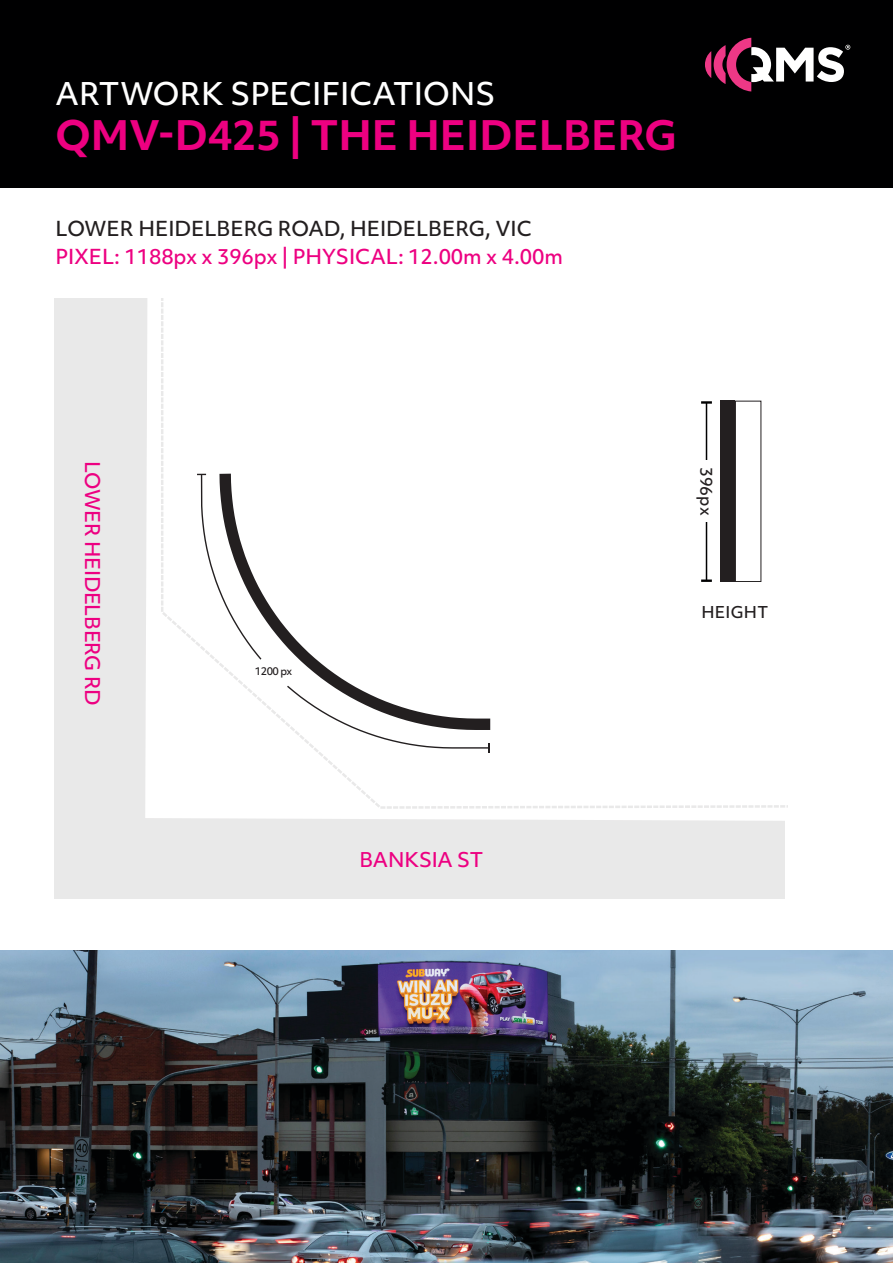
<style>
.page{position:relative;width:893px;height:1263px;background:#fff}
.page>*{position:absolute;margin:0;border:0;box-sizing:border-box;transform-origin:0 0}
.t1{font:700 39px "Objektiv Mk 1";color:#ed0081}
.t2{font:500 30px "Objektiv Mk 1";color:#fff}
.SITE_SPECS{font:500 19.8px "Objektiv Mk 1";color:#ed0081}
.SITE_ADDRESS{font:500 19.8px "Objektiv Mk 1";color:#231f20}
.Street_Name{font:500 19.5px "Objektiv Mk 1";letter-spacing:-.015em;color:#ed0081}
.SITE_ADDRESS-2{font:500 15.6px "Objektiv Mk 1";letter-spacing:.015em;color:#231f20}
.t3{font:500 10.2px "Objektiv Mk 1";letter-spacing:-.04em;color:#231f20}
</style>
<div class="page">
<div style="left:0;top:0;width:893px;height:187px;background:#000001"></div>
<svg style="left:705px;top:38px;width:145px;height:53px"></svg>
<div style="left:273px;top:819px;width:511px;height:79px;background:#e9e9e9"></div>
<svg style="left:55px;top:299px;width:218px;height:599px;background:#ebebeb"></svg>
<svg style="left:161px;top:299px;width:627px;height:510px"></svg>
<img style="left:0;top:950px;width:893px;height:313px">
<div style="left:720px;top:401px;width:15px;height:181px;background:#231f20"></div>
<hr style="left:706px;top:402px;width:1px;height:179px;background:#000001">
<svg style="left:701px;top:401px;width:11px;height:3px"></svg>
<svg style="left:701px;top:579px;width:11px;height:3px"></svg>
<div style="left:695px;top:461px;width:23px;height:61px;background:#fff"></div>
<div style="left:735px;top:401px;width:26px;height:181px;border:1px solid #231f20"></div>
<div style="left:701px;top:582px;width:67px;height:38px;background:#fff"></div>
<p class="t2" style="left:56px;top:73px;width:441px">ARTWORK SPECIFICATIONS</p>
<p class="t1" style="left:56px;top:108px;width:622px">QMV-D425 | THE HEIDELBERG</p>
<p class="SITE_ADDRESS" style="left:56px;top:214px;width:478px">LOWER HEIDELBERG ROAD, HEIDELBERG, VIC</p>
<p class="SITE_SPECS" style="left:56px;top:243px;width:509px">PIXEL: 1188px x 396px | PHYSICAL: 12.00m x 4.00m</p>
<p class="Street_Name" style="left:106px;top:461px;width:246px;rotate:90deg">LOWER HEIDELBERG RD</p>
<p class="t3" style="left:255px;top:664px;width:39px">1200 px</p>
<p class="Street_Name" style="left:359px;top:846px;width:125px">BANKSIA ST</p>
<p class="SITE_ADDRESS-2" style="left:717px;top:467px;width:50px;rotate:90deg">396px</p>
<p class="SITE_ADDRESS-2" style="left:701px;top:601px;width:68px">HEIGHT</p>
</div>
